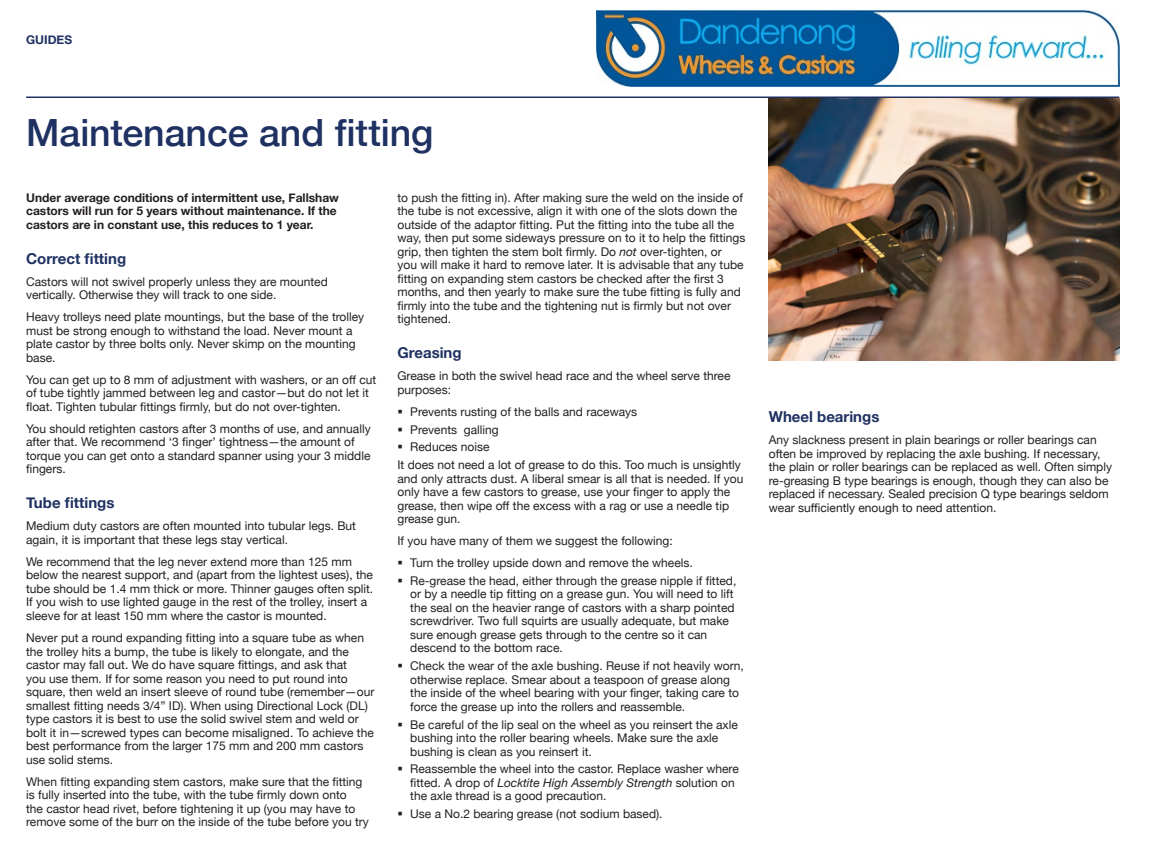
<style>
.page{position:relative;width:1170px;height:868px;background:#fff}
.page>*{position:absolute;margin:0;border:0;box-sizing:border-box;transform-origin:0 0}
.t1{font:500 37.5px "Helvetica Neue";letter-spacing:-.005em;color:#1f3162}
.t2{font:700 15px "Helvetica Neue";color:#1f3162}
.t3{font:12px/13.5px "Helvetica Neue";color:#231f20}
.t4{font:700 12px/13.5px "Helvetica Neue";color:#231f20}
.t5{font:700 12px "Helvetica Neue";color:#1f3162}
.s1{font-style:italic}
</style>
<div class="page">
<hr style="left:26px;top:96px;width:1093px;height:2px;background:#1f3162">
<img style="left:769px;top:98px;width:350px;height:262px">
<img style="left:596px;top:11px;width:523px;height:76px">
<p class="t5" style="left:26px;top:31px;width:47px">GUIDES</p>
<h1 class="t1" style="left:26px;top:102px;width:409px">Maintenance and fitting</h1>
<p class="t4" style="left:26px;top:191px;width:314px">Under average conditions of intermittent use, Fallshaw castors will run for 5 years without maintenance. If the castors are in constant use, this reduces to 1 year.</p>
<p class="t2" style="left:26px;top:247px;width:102px">Correct fitting</p>
<p class="t3" style="left:26px;top:276px;width:303px">Castors will not swivel properly unless they are mounted vertically. Otherwise they will track to one side.</p>
<p class="t3" style="left:26px;top:311px;width:340px">Heavy trolleys need plate mountings, but the base of the trolley must be strong enough to withstand the load. Never mount a plate castor by three bolts only. Never skimp on the mounting base.</p>
<p class="t3" style="left:26px;top:374px;width:352px">You can get up to 8 mm of adjustment with washers, or an off cut of tube tightly jammed between leg and castor—but do not let it float. Tighten tubular fittings firmly, but do not over-tighten.</p>
<p class="t3" style="left:26px;top:423px;width:346px">You should retighten castors after 3 months of use, and annually after that. We recommend ‘3 finger’ tightness—the amount of torque you can get onto a standard spanner using your 3 middle fingers.</p>
<p class="t2" style="left:26px;top:491px;width:90px">Tube fittings</p>
<p class="t3" style="left:26px;top:520px;width:331px">Medium duty castors are often mounted into tubular legs. But again, it is important that these legs stay vertical.</p>
<p class="t3" style="left:26px;top:556px;width:349px">We recommend that the leg never extend more than 125 mm below the nearest support, and (apart from the lightest uses), the tube should be 1.4 mm thick or more. Thinner gauges often split.<br>If you wish to use lighted gauge in the rest of the trolley, insert a sleeve for at least 150 mm where the castor is mounted.</p>
<p class="t3" style="left:26px;top:632px;width:350px">Never put a round expanding fitting into a square tube as when the trolley hits a bump, the tube is likely to elongate, and the castor may fall out. We do have square fittings, and ask that<br>you use them. If for some reason you need to put round into square, then weld an insert sleeve of round tube (remember—our smallest fitting needs 3/4” ID). When using Directional Lock (DL) type castors it is best to use the solid swivel stem and weld or bolt it in—screwed types can become misaligned. To achieve the best performance from the larger 175 mm and 200 mm castors use solid stems.</p>
<p class="t3" style="left:26px;top:775px;width:344px">When fitting expanding stem castors, make sure that the fitting is fully inserted into the tube, with the tube firmly down onto<br>the castor head rivet, before tightening it up (you may have to remove some of the burr on the inside of the tube before you try</p>
<p class="t3" style="left:397px;top:192px;width:349px">to push the fitting in). After making sure the weld on the inside of the tube is not excessive, align it with one of the slots down the outside of the adaptor fitting. Put the fitting into the tube all the way, then put some sideways pressure on to it to help the fittings grip, then tighten the stem bolt firmly. Do <span class="s1">not</span> over-tighten, or<br>you will make it hard to remove later. It is advisable that any tube fitting on expanding stem castors be checked after the first 3 months, and then yearly to make sure the tube fitting is fully and firmly into the tube and the tightening nut is firmly but not over tightened.</p>
<p class="t2" style="left:397px;top:341px;width:66px">Greasing</p>
<p class="t3" style="left:397px;top:370px;width:334px">Grease in both the swivel head race and the wheel serve three purposes:</p>
<p class="t3" style="left:397px;top:406px;width:241px">▪ Prevents rusting of the balls and raceways</p>
<p class="t3" style="left:397px;top:423px;width:103px">▪ Prevents galling</p>
<p class="t3" style="left:397px;top:439px;width:345px;line-height:17.7px">▪ Reduces noise<br>It does not need a lot of grease to do this. Too much is unsightly</p>
<p class="t3" style="left:397px;top:472px;width:347px">and only attracts dust. A liberal smear is all that is needed. If you only have a few castors to grease, use your finger to apply the grease, then wipe off the excess with a rag or use a needle tip grease gun.</p>
<p class="t3" style="left:397px;top:535px;width:277px">If you have many of them we suggest the following:</p>
<p class="t3" style="left:397px;top:557px;width:297px">▪ Turn the trolley upside down and remove the wheels.</p>
<p class="t3" style="left:410px;top:575px;width:328px;text-indent:-13px">▪ Re-grease the head, either through the grease nipple if fitted, or by a needle tip fitting on a grease gun. You will need to lift the seal on the heavier range of castors with a sharp pointed screwdriver. Two full squirts are usually adequate, but make sure enough grease gets through to the centre so it can descend to the bottom race.</p>
<p class="t3" style="left:410px;top:660px;width:335px;text-indent:-13px">▪ Check the wear of the axle bushing. Reuse if not heavily worn, otherwise replace. Smear about a teaspoon of grease along the inside of the wheel bearing with your finger, taking care to force the grease up into the rollers and reassemble.</p>
<p class="t3" style="left:410px;top:718px;width:329px;text-indent:-13px">▪ Be careful of the lip seal on the wheel as you reinsert the axle bushing into the roller bearing wheels. Make sure the axle bushing is clean as you reinsert it.</p>
<p class="t3" style="left:410px;top:763px;width:330px;text-indent:-13px">▪ Reassemble the wheel into the castor. Replace washer where fitted. A drop of <span class="s1">Locktite High Assembly Strength</span> solution on the axle thread is a good precaution.</p>
<p class="t3" style="left:397px;top:808px;width:267px">▪ Use a No.2 bearing grease (not sodium based).</p>
<p class="t2" style="left:769px;top:405px;width:112px">Wheel bearings</p>
<p class="t3" style="left:769px;top:434px;width:345px">Any slackness present in plain bearings or roller bearings can often be improved by replacing the axle bushing. If necessary, the plain or roller bearings can be replaced as well. Often simply re-greasing B type bearings is enough, though they can also be replaced if necessary. Sealed precision Q type bearings seldom wear sufficiently enough to need attention.</p>
</div>
